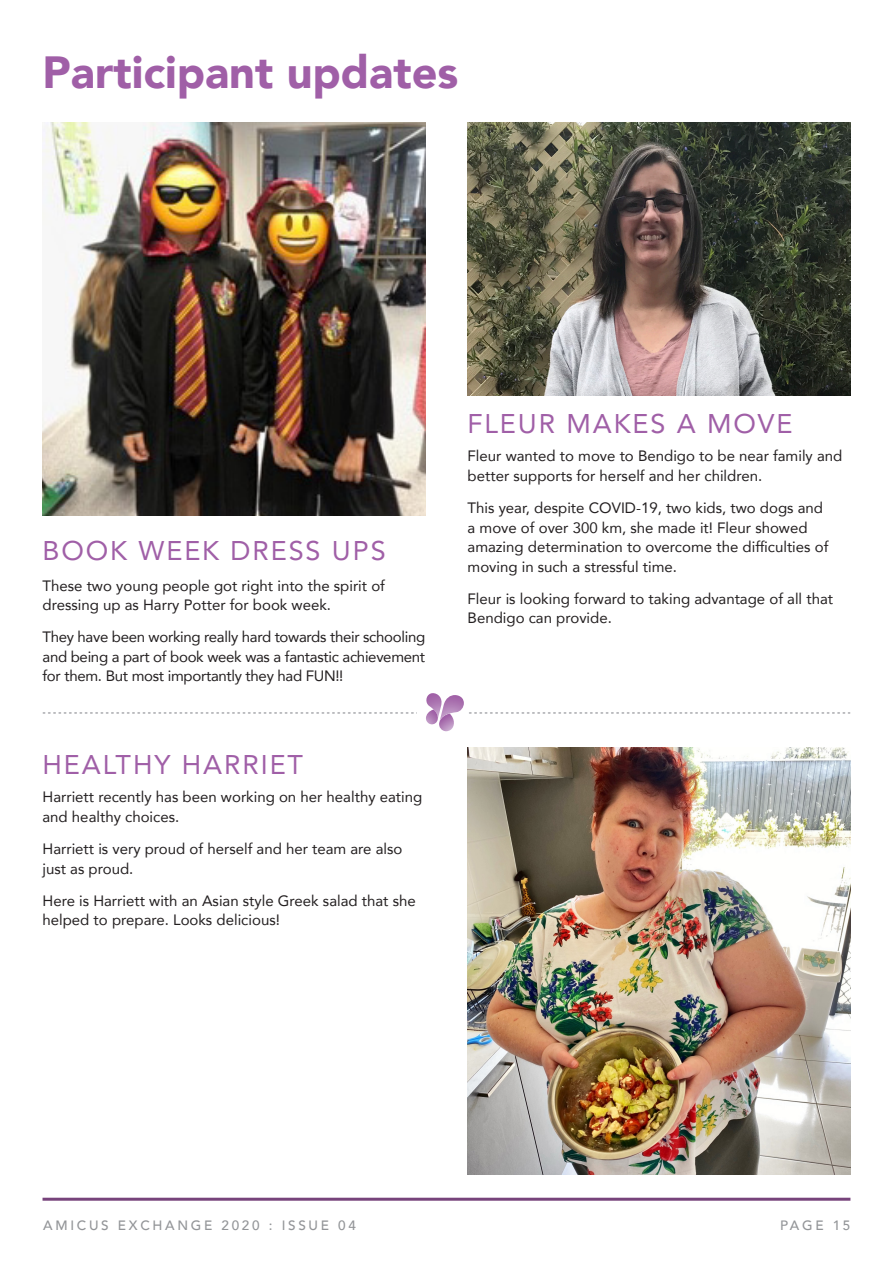
<style>
.page{position:relative;width:893px;height:1263px;background:#fff}
.page>*{position:absolute;margin:0;border:0;box-sizing:border-box;transform-origin:0 0}
.t1{font:900 45px "Avenir";color:#a05fa7}
.Body_Text{font:27px "Avenir";letter-spacing:.07em;color:#a05fa7}
.Body_Text-2{font:15px/19.5px "Avenir";color:#231f20}
.t2{font:500 13.5px "Avenir";letter-spacing:.2em;color:#939598}
</style>
<div class="page">
<hr style="left:43px;top:1198px;width:807px;height:3px;background:#77437b">
<img style="left:43px;top:122px;width:382px;height:394px">
<img style="left:426px;top:693px;width:13px;height:19px">
<img style="left:426px;top:709px;width:12px;height:15px">
<svg style="left:43px;top:712px;width:807px;height:8px"></svg>
<img style="left:438px;top:713px;width:16px;height:18px">
<img style="left:439px;top:695px;width:25px;height:27px">
<img style="left:468px;top:747px;width:382px;height:428px">
<img style="left:468px;top:122px;width:382px;height:274px">
<p class="t1" style="left:43px;top:34px;width:417px">Participant updates</p>
<p class="Body_Text" style="left:43px;top:529px;width:345px">BOOK WEEK DRESS UPS</p>
<p class="Body_Text-2" style="left:43px;top:575px;width:344px">These two young people got right into the spirit of dressing up as Harry Potter for book week.</p>
<p class="Body_Text-2" style="left:43px;top:627px;width:384px;text-align:justify">They have been working really hard towards their schooling and being a part of book week was a fantastic achievement for them. But most importantly they had FUN!!</p>
<p class="Body_Text" style="left:43px;top:743px;width:262px">HEALTHY HARRIET</p>
<p class="Body_Text-2" style="left:43px;top:787px;width:381px">Harriett recently has been working on her healthy eating and healthy choices.</p>
<p class="Body_Text-2" style="left:43px;top:839px;width:361px">Harriett is very proud of herself and her team are also just as proud.</p>
<p class="Body_Text-2" style="left:43px;top:890px;width:375px">Here is Harriett with an Asian style Greek salad that she helped to prepare. Looks delicious!</p>
<p class="Body_Text" style="left:468px;top:402px;width:326px">FLEUR MAKES A MOVE</p>
<p class="Body_Text-2" style="left:468px;top:446px;width:376px">Fleur wanted to move to Bendigo to be near family and better supports for herself and her children.</p>
<p class="Body_Text-2" style="left:468px;top:498px;width:362px">This year, despite COVID-19, two kids, two dogs and a move of over 300 km, she made it! Fleur showed amazing determination to overcome the difficulties of moving in such a stressful time.</p>
<p class="Body_Text-2" style="left:468px;top:588px;width:367px">Fleur is looking forward to taking advantage of all that<br>Bendigo can provide.</p>
<p class="t2" style="left:43px;top:1213px;width:314px">AMICUS EXCHANGE 2020 : ISSUE 04</p>
<p class="t2" style="left:780px;top:1213px;width:72px">PAGE 15</p>
</div>
